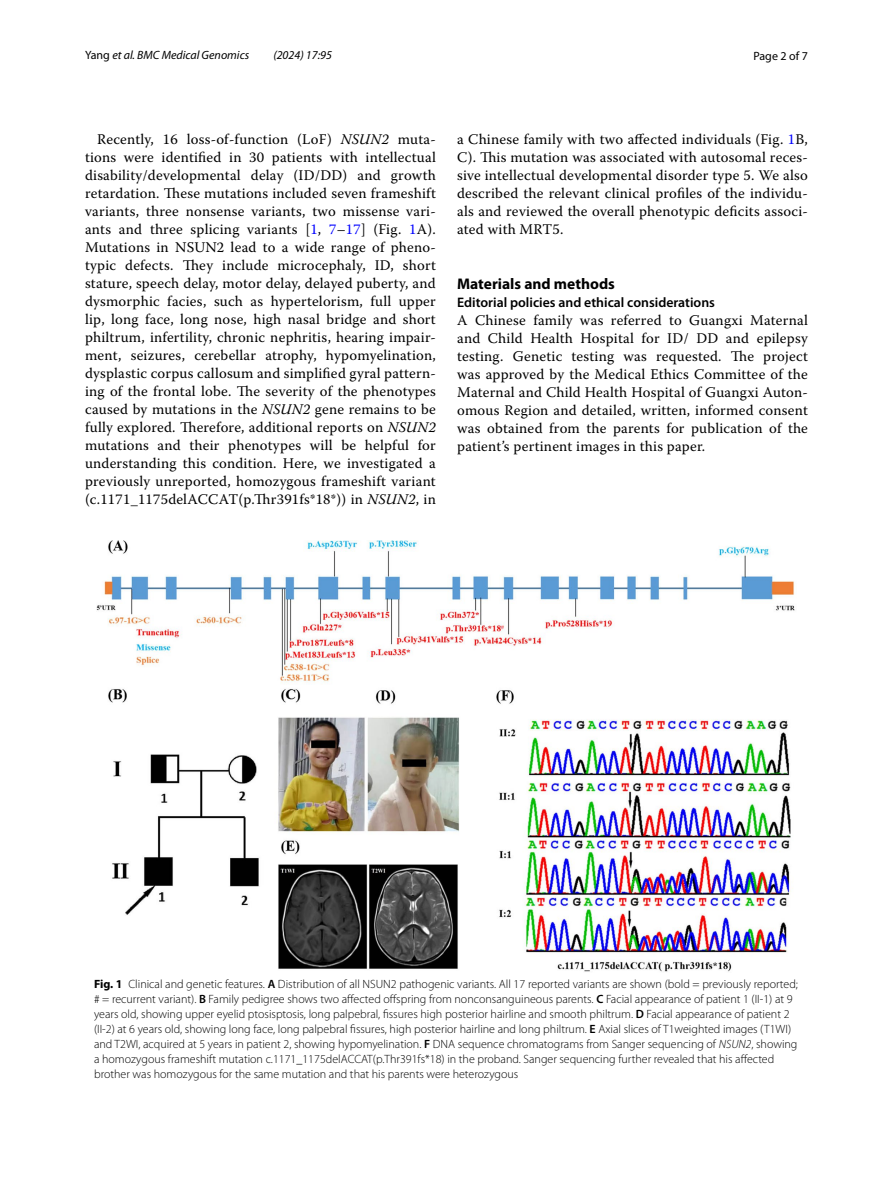
<style>
.page{position:relative;width:893px;height:1187px;background:#fff}
.page>*{position:absolute;margin:0;border:0;box-sizing:border-box;transform-origin:0 0}
.t1{font:700 15.45px "Myriad Pro";color:#000}
.t2{font:14.7px/18px "Warnock Pro";letter-spacing:.015em;color:#000;text-align:justify}
.t3{font:600 13.8px "Myriad Pro";color:#000}
.t4{font:300 12px/15px "Myriad Pro";color:#000}
.t5{font:italic 12px "Myriad Pro";color:#000}
.t6{font:12px "Myriad Pro";color:#000}
.s1{font-style:normal}
.s2{font-style:italic}
.s3{color:#00f}
.s4{font-weight:700}
.s5{font-weight:600}
</style>
<div class="page">
<img style="left:96px;top:541px;width:699px;height:431px">
<p class="t5" style="left:85px;top:48px;width:166px"><span class="s1">Yang</span> et al. BMC Medical Genomics</p>
<p class="t5" style="left:273px;top:48px;width:60px">(2024) 17:95</p>
<p class="t6" style="left:753px;top:48px;width:56px">Page 2 of 7</p>
<p class="t2" style="left:85px;top:130px;width:352px;text-indent:12px">Recently, 16 loss-of-function (LoF) <span class="s2">NSUN2</span> muta&shy;tions were identified in 30 patients with intellectual disability/developmental delay (ID/DD) and growth retardation. These mutations included seven frameshift variants, three nonsense variants, two missense vari&shy;ants and three splicing variants [<span class="s3">1</span>, <span class="s3">7</span>–<span class="s3">17</span>] (Fig. <span class="s3">1</span>A).<br>Mutations in NSUN2 lead to a wide range of pheno&shy;typic defects. They include microcephaly, ID, short stature, speech delay, motor delay, delayed puberty, and dysmorphic facies, such as hypertelorism, full upper lip, long face, long nose, high nasal bridge and short philtrum, infertility, chronic nephritis, hearing impair&shy;ment, seizures, cerebellar atrophy, hypomyelination, dysplastic corpus callosum and simplified gyral pattern&shy;ing of the frontal lobe. The severity of the phenotypes caused by mutations in the <span class="s2">NSUN2</span> gene remains to be fully explored. Therefore, additional reports on <span class="s2">NSUN2 </span>mutations and their phenotypes will be helpful for understanding this condition. Here, we investigated a previously unreported, homozygous frameshift variant (c.1171_1175delACCAT(p.Thr391fs*18*)) in <span class="s2">NSUN2</span>, in</p>
<p class="t2" style="left:457px;top:130px;width:352px">a Chinese family with two affected individuals (Fig. <span class="s3">1</span>B, C). This mutation was associated with autosomal reces&shy;sive intellectual developmental disorder type 5. We also described the relevant clinical profiles of the individu&shy;als and reviewed the overall phenotypic deficits associ&shy;ated with MRT5.</p>
<p class="t1" style="left:457px;top:273px;width:159px">Materials and methods</p>
<p class="t3" style="left:457px;top:293px;width:259px">Editorial policies and ethical considerations</p>
<p class="t2" style="left:457px;top:310px;width:352px">A Chinese family was referred to Guangxi Maternal and Child Health Hospital for ID/ DD and epilepsy testing. Genetic testing was requested. The project was approved by the Medical Ethics Committee of the Maternal and Child Health Hospital of Guangxi Auton&shy;omous Region and detailed, written, informed consent was obtained from the parents for publication of the patient’s pertinent images in this paper.</p>
<p class="t4" style="left:94px;top:976px;width:705px"><span class="s4">Fig. 1</span> Clinical and genetic features. <span class="s5">A</span> Distribution of all NSUN2 pathogenic variants. All 17 reported variants are shown (bold = previously reported; # = recurrent variant). <span class="s5">B</span> Family pedigree shows two affected offspring from nonconsanguineous parents. <span class="s5">C</span> Facial appearance of patient 1 (II-1) at 9 years old, showing upper eyelid ptosisptosis, long palpebral, fissures high posterior hairline and smooth philtrum. <span class="s5">D</span> Facial appearance of patient 2 (II-2) at 6 years old, showing long face, long palpebral fissures, high posterior hairline and long philtrum. <span class="s5">E</span> Axial slices of T1weighted images (T1WI) and T2WI, acquired at 5 years in patient 2, showing hypomyelination. <span class="s5">F</span> DNA sequence chromatograms from Sanger sequencing of <span class="s2">NSUN2</span>, showing a homozygous frameshift mutation c.1171_1175delACCAT(p.Thr391fs*18) in the proband. Sanger sequencing further revealed that his affected brother was homozygous for the same mutation and that his parents were heterozygous</p>
</div>
